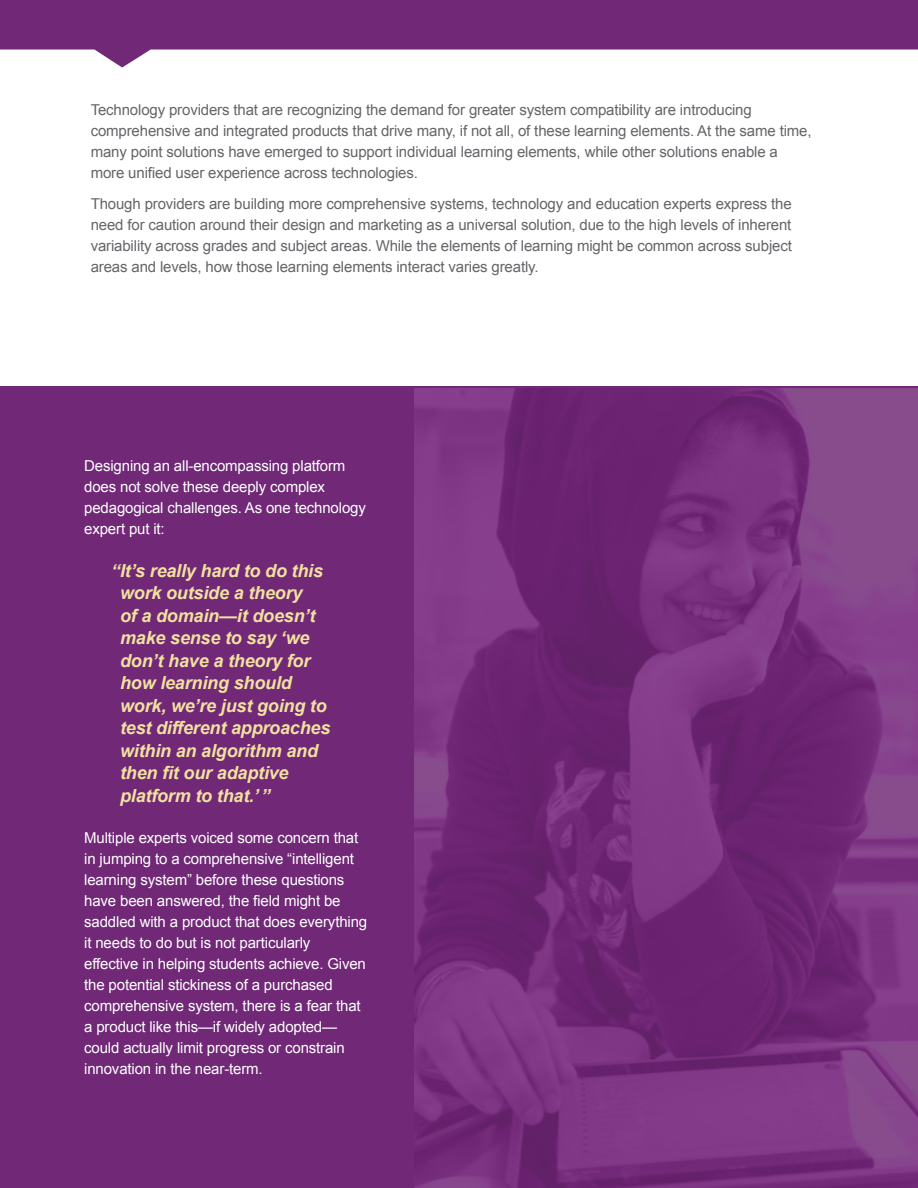
<style>
.page{position:relative;width:918px;height:1188px;background:#fff}
.page>*{position:absolute;margin:0;border:0;box-sizing:border-box;transform-origin:0 0}
.t1{font:italic 700 18px/22.5px "Arial";letter-spacing:-.01em;color:#f1e19f}
.t2{font:15px/21px "Arial";letter-spacing:-.01em;color:#65656a}
.t3{font:15px/21px "Arial";letter-spacing:-.01em;color:#fff}
</style>
<div class="page">
<svg style="left:0;top:0;width:918px;height:68px;fill:#702877"></svg>
<div style="left:0;top:387px;width:918px;height:801px;background:#702877"></div>
<img style="left:415px;top:389px;width:503px;height:799px">
<p class="t2" style="left:91px;top:99px;width:722px">Technology providers that are recognizing the demand for greater system compatibility are introducing comprehensive and integrated products that drive many, if not all, of these learning elements. At the same time, many point solutions have emerged to support individual learning elements, while other solutions enable a more unified user experience across technologies.</p>
<p class="t2" style="left:91px;top:194px;width:703px;text-align:justify">Though providers are building more comprehensive systems, technology and education experts express the need for caution around their design and marketing as a universal solution, due to the high levels of inherent variability across grades and subject areas. While the elements of learning might be common across subject areas and levels, how those learning elements interact varies greatly.</p>
<p class="t3" style="left:84px;top:455px;width:283px">Designing an all-encompassing platform does not solve these deeply complex pedagogical challenges. As one technology expert put it:</p>
<p class="t1" style="left:120px;top:560px;width:212px;text-indent:-9px">“It’s really hard to do this work outside a theory<br>of a domain—it doesn’t make sense to say ‘we don’t have a theory for how learning should work, we’re just going to test different approaches within an algorithm and then fit our adaptive platform to that.’ ”</p>
<p class="t3" style="left:84px;top:827px;width:285px">Multiple experts voiced some concern that in jumping to a comprehensive “intelligent learning system” before these questions have been answered, the field might be saddled with a product that does everything it needs to do but is not particularly effective in helping students achieve. Given the potential stickiness of a purchased comprehensive system, there is a fear that a product like this—if widely adopted— could actually limit progress or constrain innovation in the near-term.</p>
</div>
